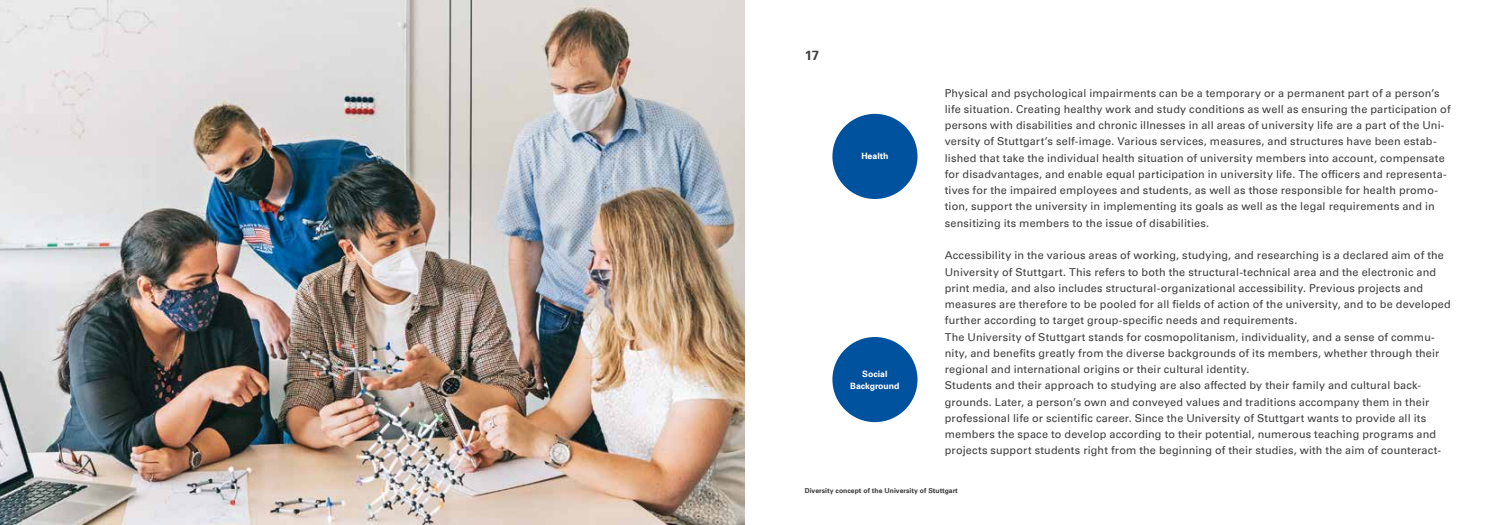
<style>
.page{position:relative;width:1489px;height:525px;background:#fff}
.page>*{position:absolute;margin:0;border:0;box-sizing:border-box;transform-origin:0 0}
.t1{font:13.12px "Universfor Uni S65 Bd";color:#3e3d40}
.t2{font:10.88px/16.2px "Universfor Uni S55 Rm";letter-spacing:.015em;color:#3e3d40}
.t3{font:8.75px/11.2px "Universfor Uni S65 Bd";color:#fff;text-align:center}
.t4{font:6.88px "Universfor Uni S65 Bd";color:#3e3d40}
</style>
<div class="page">
<img style="left:0;top:0;width:744px;height:524px">
<div style="left:832px;top:337px;width:85px;height:85px;background:#00519e;border-radius:50%"></div>
<div style="left:832px;top:114px;width:85px;height:85px;background:#00519e;border-radius:50%"></div>
<p class="t1" style="left:804px;top:46px;width:16px">17</p>
<p class="t3" style="left:861px;top:150px;width:29px">Health</p>
<p class="t3" style="left:850px;top:368px;width:51px">Social<br>Background</p>
<p class="t2" style="left:944px;top:84px;width:507px">Physical and psychological impairments can be a temporary or a permanent part of a person’s life situation. Creating healthy work and study conditions as well as ensuring the participation of persons with disabilities and chronic illnesses in all areas of university life are a part of the Uni&shy;versity of Stuttgart’s self-image. Various services, measures, and structures have been estab&shy;lished that take the individual health situation of university members into account, compensate for disadvantages, and enable equal participation in university life. The officers and representa&shy;tives for the impaired employees and students, as well as those responsible for health promo&shy;tion, support the university in implementing its goals as well as the legal requirements and in sensitizing its members to the issue of disabilities.</p>
<p class="t2" style="left:944px;top:247px;width:507px">Accessibility in the various areas of working, studying, and researching is a declared aim of the University of Stuttgart. This refers to both the structural-technical area and the electronic and print media, and also includes structural-organizational accessibility. Previous projects and measures are therefore to be pooled for all fields of action of the university, and to be developed further according to target group-specific needs and requirements.<br>The University of Stuttgart stands for cosmopolitanism, individuality, and a sense of commu&shy;nity, and benefits greatly from the diverse backgrounds of its members, whether through their regional and international origins or their cultural identity.<br>Students and their approach to studying are also affected by their family and cultural back&shy;grounds. Later, a person’s own and conveyed values and traditions accompany them in their professional life or scientific career. Since the University of Stuttgart wants to provide all its members the space to develop according to their potential, numerous teaching programs and projects support students right from the beginning of their studies, with the aim of counteract-</p>
<p class="t4" style="left:804px;top:485px;width:155px">Diversity concept of the University of Stuttgart</p>
</div>
